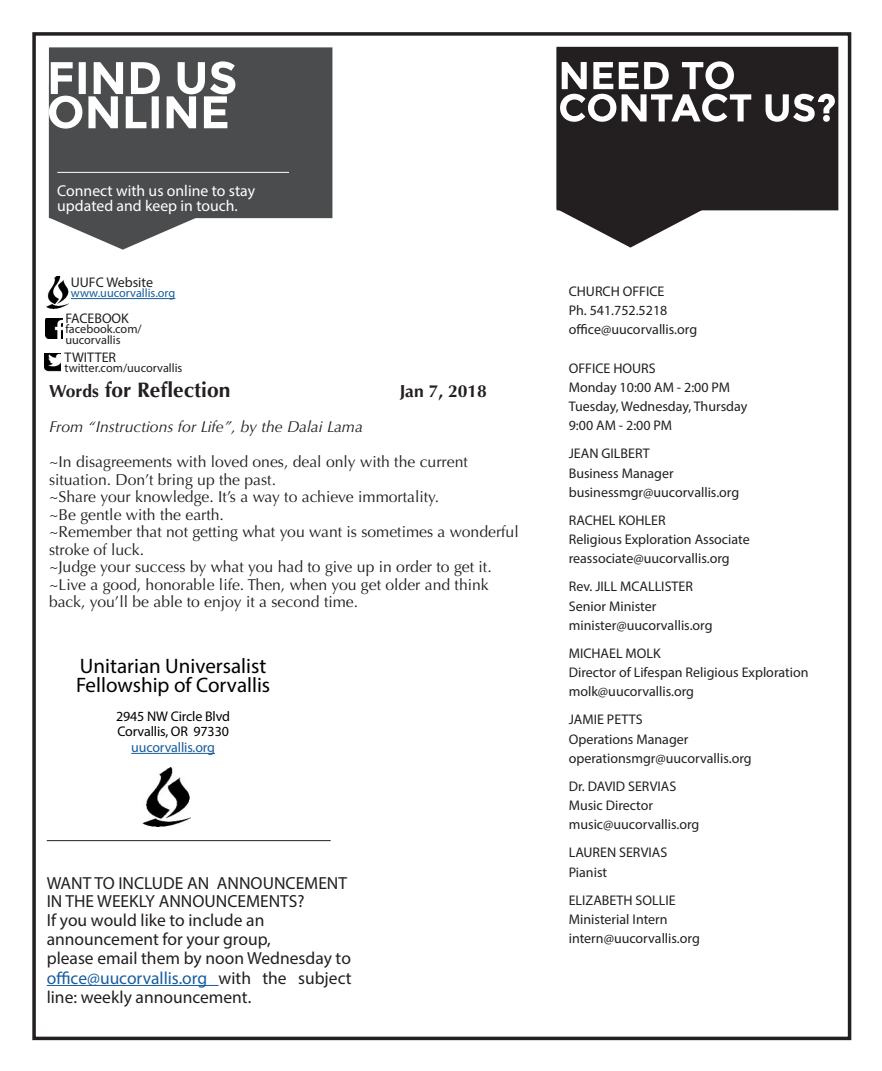
<style>
.page{position:relative;width:882px;height:1071px;background:#fff}
.page>*{position:absolute;margin:0;border:0;box-sizing:border-box;transform-origin:0 0}
.t1{font:21px/19.2px "Myriad Pro";color:#000}
.t2{font:700 21px "Optima";color:#231f20}
.t3{font:17.5px/17.5px "Myriad Pro";color:#231f20}
.t4{font:700 17.5px "Optima";color:#231f20}
.t5{font:15.75px/17.5px "Optima";color:#231f20}
.t6{font:15.75px "Myriad Pro";color:#fff}
.t7{font:italic 15.75px "Optima";color:#231f20}
.t8{font:14px/19.2px "Myriad Pro";color:#231f20}
.t9{font:14px "Myriad Pro";letter-spacing:-.01em;color:#000}
.t10{font:14px "Myriad Pro";letter-spacing:-.01em;color:#175d9e}
.t11{font:12.25px/10.5px "Myriad Pro";color:#231f20}
.t12{font:12.25px "Myriad Pro";color:#175d9e}
.s1{font-size:17.5px}
.s2{color:#175d9e}
</style>
<div class="page">
<div style="left:32px;top:32px;width:819px;height:1008px;border:4px solid #231f20"></div>
<hr style="left:131px;top:753px;width:84px;height:1px;background:#175d9e">
<img style="left:143px;top:768px;width:47px;height:59px">
<div style="left:49px;top:47px;width:283px;height:171px;background:#4b4c4d"></div>
<hr style="left:57px;top:172px;width:232px;height:1px;background:#fff">
<svg style="left:49px;top:61px;width:186px;height:189px"></svg>
<hr style="left:47px;top:985px;width:172px;height:1px;background:#175d9e">
<hr style="left:47px;top:840px;width:284px;height:1px;background:#231f20">
<img style="left:45px;top:353px;width:15px;height:19px">
<img style="left:45px;top:318px;width:17px;height:21px">
<hr style="left:71px;top:298px;width:104px;height:1px;background:#175d9e">
<img style="left:46px;top:276px;width:22px;height:33px">
<svg style="left:557px;top:47px;width:278px;height:201px"></svg>
<p class="t6" style="left:57px;top:181px;width:199px">Connect with us online to stay</p>
<p class="t6" style="left:57px;top:196px;width:182px">updated and keep in touch.</p>
<p class="t8" style="left:71px;top:272px;width:84px">UUFC Website</p>
<p class="t12" style="left:71px;top:286px;width:106px">www.uucorvallis.org</p>
<p class="t8" style="left:65px;top:308px;width:65px">FACEBOOK</p>
<p class="t11" style="left:65px;top:324px;width:78px">facebook.com/ uucorvallis</p>
<p class="t8" style="left:65px;top:347px;width:53px">TWITTER</p>
<p class="t11" style="left:65px;top:363px;width:119px">twitter.com/uucorvallis</p>
<p class="t2" style="left:49px;top:378px;width:183px"><span class="s1">Words</span> for Reflection</p>
<p class="t4" style="left:400px;top:381px;width:89px">Jan 7, 2018</p>
<p class="t7" style="left:49px;top:418px;width:315px">From “Instructions for Life”, by the Dalai Lama</p>
<p class="t5" style="left:49px;top:453px;width:420px">~In disagreements with loved ones, deal only with the current situation. Don’t bring up the past.</p>
<p class="t5" style="left:49px;top:488px;width:392px">~Share your knowledge. It’s a way to achieve immortality.</p>
<p class="t5" style="left:49px;top:506px;width:176px">~Be gentle with the earth.</p>
<p class="t5" style="left:49px;top:523px;width:471px">~Remember that not getting what you want is sometimes a wonderful stroke of luck.</p>
<p class="t5" style="left:49px;top:558px;width:444px">~Judge your success by what you had to give up in order to get it.</p>
<p class="t5" style="left:49px;top:576px;width:441px">~Live a good, honorable life. Then, when you get older and think back, you’ll be able to enjoy it a second time.</p>
<p class="t1" style="left:76px;top:656px;width:196px">Unitarian Universalist<br>Fellowship of Corvallis</p>
<p class="t9" style="left:116px;top:707px;width:115px">2945 NW Circle Blvd</p>
<p class="t9" style="left:117px;top:723px;width:113px">Corvallis, OR 97330</p>
<p class="t10" style="left:131px;top:739px;width:85px">uucorvallis.org</p>
<p class="t3" style="left:47px;top:874px;width:302px">WANT TO INCLUDE AN ANNOUNCEMENT<br>IN THE WEEKLY ANNOUNCEMENTS?</p>
<p class="t3" style="left:47px;top:911px;width:219px">If you would like to include an</p>
<p class="t3" style="left:47px;top:930px;width:226px">announcement for your group,</p>
<p class="t3" style="left:47px;top:950px;width:306px">please email them by noon Wednesday to</p>
<p class="t3" style="left:47px;top:968px;width:306px;line-height:19.2px"><span class="s2">office@uucorvallis.org</span> with the subject line: weekly announcement.</p>
<p class="t8" style="left:569px;top:281px;width:97px">CHURCH OFFICE</p>
<p class="t8" style="left:569px;top:300px;width:100px">Ph. 541.752.5218</p>
<p class="t8" style="left:569px;top:320px;width:130px">office@uucorvallis.org</p>
<p class="t8" style="left:569px;top:358px;width:88px">OFFICE HOURS</p>
<p class="t8" style="left:569px;top:377px;width:180px">Monday 10:00 AM - 2:00 PM<br>Tuesday, Wednesday, Thursday</p>
<p class="t8" style="left:569px;top:416px;width:105px">9:00 AM - 2:00 PM</p>
<p class="t8" style="left:569px;top:444px;width:82px">JEAN GILBERT</p>
<p class="t8" style="left:569px;top:463px;width:106px">Business Manager</p>
<p class="t8" style="left:569px;top:482px;width:172px">businessmgr@uucorvallis.org</p>
<p class="t8" style="left:569px;top:510px;width:98px">RACHEL KOHLER</p>
<p class="t8" style="left:569px;top:530px;width:183px">Religious Exploration Associate</p>
<p class="t8" style="left:569px;top:549px;width:162px">reassociate@uucorvallis.org</p>
<p class="t8" style="left:569px;top:577px;width:126px">Rev. JILL MCALLISTER</p>
<p class="t8" style="left:569px;top:596px;width:89px">Senior Minister</p>
<p class="t8" style="left:569px;top:615px;width:145px">minister@uucorvallis.org</p>
<p class="t8" style="left:569px;top:643px;width:93px">MICHAEL MOLK</p>
<p class="t8" style="left:569px;top:663px;width:241px">Director of Lifespan Religious Exploration</p>
<p class="t8" style="left:569px;top:682px;width:127px">molk@uucorvallis.org</p>
<p class="t8" style="left:569px;top:710px;width:75px">JAMIE PETTS</p>
<p class="t8" style="left:569px;top:729px;width:121px">Operations Manager</p>
<p class="t8" style="left:569px;top:748px;width:184px">operationsmgr@uucorvallis.org</p>
<p class="t8" style="left:569px;top:776px;width:109px">Dr. DAVID SERVIAS</p>
<p class="t8" style="left:569px;top:796px;width:86px">Music Director</p>
<p class="t8" style="left:569px;top:815px;width:132px">music@uucorvallis.org</p>
<p class="t8" style="left:569px;top:843px;width:100px">LAUREN SERVIAS</p>
<p class="t8" style="left:569px;top:862px;width:40px">Pianist</p>
<p class="t8" style="left:569px;top:890px;width:108px">ELIZABETH SOLLIE</p>
<p class="t8" style="left:569px;top:909px;width:100px">Ministerial Intern</p>
<p class="t8" style="left:569px;top:929px;width:133px">intern@uucorvallis.org</p>
</div>
